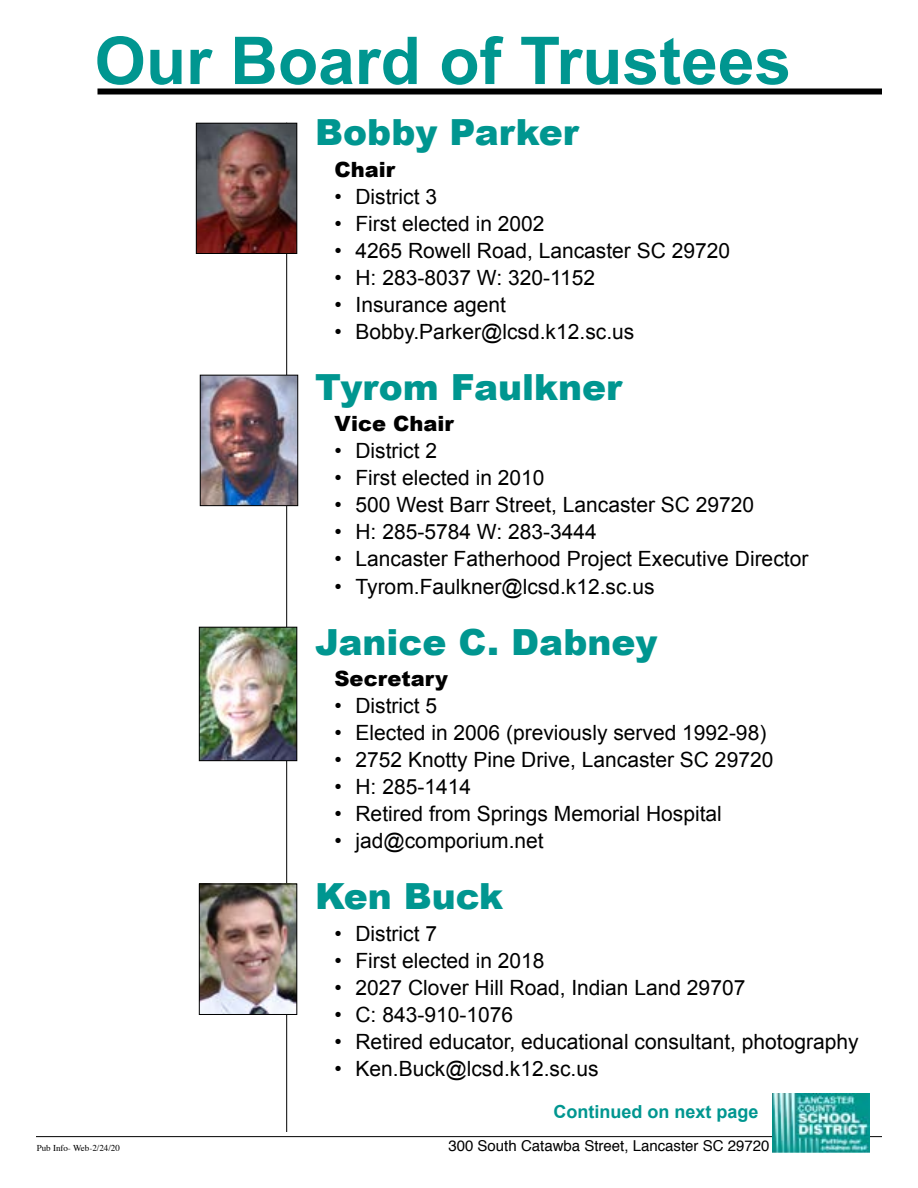
<style>
.page{position:relative;width:918px;height:1188px;background:#fff}
.page>*{position:absolute;margin:0;border:0;box-sizing:border-box;transform-origin:0 0}
.t1{font:700 66px "Arial";color:#009690}
.t2{font:900 36px "Arial";color:#009690}
.t3{font:21px "Arial";color:#000}
.t4{font:900 21px "Arial";color:#000}
.t5{font:700 18px "Arial";color:#009690}
.t6{font:15px "Helvetica";color:#000}
.t7{font:9px "Times";color:#000}
</style>
<div class="page">
<hr style="left:36px;top:1136px;width:846px;height:1px;background:#000">
<img style="left:772px;top:1094px;width:98px;height:59px">
<hr style="left:286px;top:123px;width:1px;height:1009px;background:#000">
<div style="left:98px;top:88px;width:784px;height:6px;background:#000"></div>
<img style="left:198px;top:125px;width:97px;height:127px">
<div style="left:196px;top:123px;width:101px;height:131px;border:1px solid #000"></div>
<img style="left:201px;top:629px;width:94px;height:130px">
<div style="left:199px;top:627px;width:98px;height:134px;border:1px solid #000"></div>
<img style="left:202px;top:377px;width:94px;height:127px">
<div style="left:200px;top:375px;width:98px;height:131px;border:1px solid #000"></div>
<img style="left:201px;top:886px;width:94px;height:127px">
<div style="left:199px;top:884px;width:98px;height:131px;border:1px solid #000"></div>
<h1 class="t1" style="left:94px;top:17px;width:698px">Our Board of Trustees</h1>
<h2 class="t2" style="left:315px;top:106px;width:265px">Bobby Parker</h2>
<p class="t4" style="left:334px;top:154px;width:62px">Chair</p>
<p class="t3" style="left:334px;top:183px;width:104px">• District 3</p>
<p class="t3" style="left:334px;top:210px;width:212px">• First elected in 2002</p>
<p class="t3" style="left:334px;top:237px;width:397px">• 4265 Rowell Road, Lancaster SC 29720</p>
<p class="t3" style="left:334px;top:264px;width:262px">• H: 283-8037 W: 320-1152</p>
<p class="t3" style="left:334px;top:291px;width:173px">• Insurance agent</p>
<p class="t3" style="left:334px;top:318px;width:301px">• Bobby.Parker@lcsd.k12.sc.us</p>
<h2 class="t2" style="left:315px;top:361px;width:309px">Tyrom Faulkner</h2>
<p class="t4" style="left:334px;top:409px;width:121px">Vice Chair</p>
<p class="t3" style="left:334px;top:437px;width:104px">• District 2</p>
<p class="t3" style="left:334px;top:464px;width:212px">• First elected in 2010</p>
<p class="t3" style="left:334px;top:491px;width:421px">• 500 West Barr Street, Lancaster SC 29720</p>
<p class="t3" style="left:334px;top:518px;width:264px">• H: 285-5784 W: 283-3444</p>
<p class="t3" style="left:334px;top:545px;width:475px">• Lancaster Fatherhood Project Executive Director</p>
<p class="t3" style="left:334px;top:572px;width:322px">• Tyrom.Faulkner@lcsd.k12.sc.us</p>
<h2 class="t2" style="left:315px;top:616px;width:344px">Janice C. Dabney</h2>
<p class="t4" style="left:334px;top:663px;width:115px">Secretary</p>
<p class="t3" style="left:334px;top:692px;width:104px">• District 5</p>
<p class="t3" style="left:334px;top:719px;width:433px">• Elected in 2006 (previously served 1992-98)</p>
<p class="t3" style="left:334px;top:746px;width:440px">• 2752 Knotty Pine Drive, Lancaster SC 29720</p>
<p class="t3" style="left:334px;top:773px;width:138px">• H: 285-1414</p>
<p class="t3" style="left:334px;top:800px;width:389px">• Retired from Springs Memorial Hospital</p>
<p class="t3" style="left:334px;top:827px;width:211px">• jad@comporium.net</p>
<h2 class="t2" style="left:315px;top:870px;width:190px">Ken Buck</h2>
<p class="t3" style="left:334px;top:920px;width:104px">• District 7</p>
<p class="t3" style="left:334px;top:947px;width:212px">• First elected in 2018</p>
<p class="t3" style="left:334px;top:974px;width:412px">• 2027 Clover Hill Road, Indian Land 29707</p>
<p class="t3" style="left:334px;top:1001px;width:180px">• C: 843-910-1076</p>
<p class="t3" style="left:334px;top:1028px;width:526px">• Retired educator, educational consultant, photography</p>
<p class="t3" style="left:334px;top:1055px;width:266px">• Ken.Buck@lcsd.k12.sc.us</p>
<p class="t5" style="left:553px;top:1100px;width:207px">Continued on next page</p>
<p class="t7" style="left:37px;top:1139px;width:85px">Pub Info- Web-2/24/20</p>
<p class="t6" style="left:448px;top:1134px;width:323px">300 South Catawba Street, Lancaster SC 29720</p>
</div>
